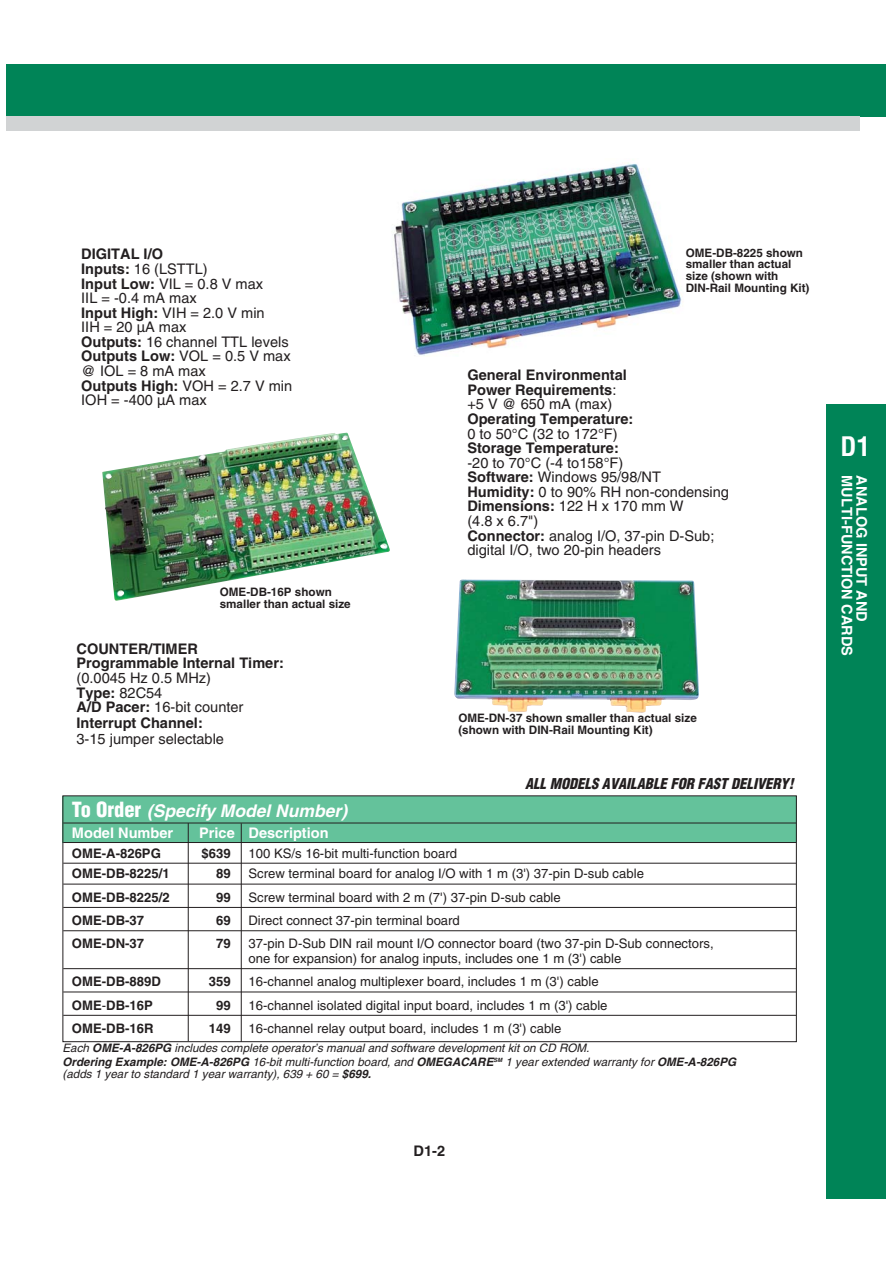
<style>
.page{position:relative;width:893px;height:1263px;background:#fff}
.page>*{position:absolute;margin:0;border:0;box-sizing:border-box;transform-origin:0 0}
.t1{font:700 condensed 26.25px "Helvetica";color:#fff}
.t2{font:italic 700 17.55px "Helvetica";color:#fff}
.t3{font:14.55px/14.5px "Helvetica";color:#231f20}
.t4{font:700 14.55px/14.5px "Helvetica";color:#231f20}
.t5{font:700 14.55px "Helvetica";color:#fff}
.t6{font:italic 900 condensed 14.55px "Helvetica";color:#231f20}
.t7{font:13.05px/14.5px "Helvetica";color:#231f20}
.t8{font:700 13.05px "Helvetica";color:#231f20}
.t9{font:italic 11.7px/14.5px "Helvetica";color:#231f20}
.t10{font:700 11.7px/11.7px "Helvetica";color:#231f20}
.s1{font-weight:700}
.s2{font-weight:400}
.s3{font-weight:900;font-style:normal;font-stretch:condensed;font-size:20.4px}
</style>
<div class="page">
<div style="left:7px;top:64px;width:879px;height:52px;background:#008457"></div>
<div style="left:7px;top:116px;width:852px;height:15px;background:#d1d3d4"></div>
<div style="left:826px;top:404px;width:60px;height:795px;background:#008457"></div>
<div style="left:63px;top:796px;width:734px;height:47px;background:#64c29b"></div>
<div style="left:63px;top:795px;width:734px;height:247px;border:1px solid #231f20"></div>
<hr style="left:63px;top:823px;width:733px;height:1px;background:#231f20">
<hr style="left:63px;top:842px;width:733px;height:1px;background:#231f20">
<hr style="left:63px;top:863px;width:733px;height:1px;background:#231f20">
<hr style="left:63px;top:884px;width:733px;height:1px;background:#231f20">
<hr style="left:63px;top:907px;width:733px;height:1px;background:#231f20">
<hr style="left:63px;top:930px;width:733px;height:1px;background:#231f20">
<hr style="left:63px;top:968px;width:733px;height:1px;background:#231f20">
<hr style="left:63px;top:992px;width:733px;height:1px;background:#231f20">
<hr style="left:63px;top:1015px;width:733px;height:1px;background:#231f20">
<hr style="left:241px;top:823px;width:1px;height:219px;background:#231f20">
<hr style="left:188px;top:823px;width:1px;height:218px;background:#231f20">
<img style="left:394px;top:163px;width:288px;height:193px">
<img style="left:102px;top:433px;width:288px;height:168px">
<img style="left:454px;top:579px;width:245px;height:133px">
<p class="t3" style="left:81px;top:248px;width:212px"><span class="s1">DIGITAL I/O<br>Inputs:</span> 16 (LSTTL)<br><span class="s1">Input Low:</span> VIL = 0.8 V max<br>IIL = -0.4 mA max<br><span class="s1">Input High:</span> VIH = 2.0 V min<br>IIH = 20 μA max<br><span class="s1">Outputs:</span> 16 channel TTL levels<br><span class="s1">Outputs Low:</span> VOL = 0.5 V max @ IOL = 8 mA max<br><span class="s1">Outputs High:</span> VOH = 2.7 V min<br>IOH = -400 μA max</p>
<p class="t10" style="left:686px;top:248px;width:125px">OME-DB-8225 shown smaller than actual size (shown with<br>DIN-Rail Mounting Kit)</p>
<p class="t4" style="left:467px;top:369px;width:161px">General Environmental<br>Power Requirements<span class="s2">: +5 V @ 650 mA (max)</span></p>
<p class="t4" style="left:467px;top:413px;width:168px">Operating Temperature:</p>
<p class="t3" style="left:467px;top:428px;width:152px">0 to 50°C (32 to 172°F)</p>
<p class="t4" style="left:467px;top:442px;width:153px">Storage Temperature:</p>
<p class="t3" style="left:467px;top:457px;width:263px">-20 to 70°C (-4 to158°F)<br><span class="s1">Software:</span> Windows 95/98/NT<br><span class="s1">Humidity:</span> 0 to 90% RH non-condensing<br><span class="s1">Dimensions:</span> 122 H x 170 mm W<br>(4.8 x 6.7")<br><span class="s1">Connector:</span> analog I/O, 37-pin D-Sub; digital I/O, two 20-pin headers</p>
<p class="t10" style="left:220px;top:587px;width:132px">OME-DB-16P shown smaller than actual size</p>
<p class="t4" style="left:77px;top:643px;width:209px">COUNTER/TIMER<br>Programmable Internal Timer:</p>
<p class="t3" style="left:77px;top:672px;width:168px">(0.0045 Hz 0.5 MHz)<br><span class="s1">Type:</span> 82C54<br><span class="s1">A/D Pacer:</span> 16-bit counter</p>
<p class="t4" style="left:77px;top:717px;width:128px">Interrupt Channel:</p>
<p class="t3" style="left:77px;top:733px;width:149px">3-15 jumper selectable</p>
<p class="t10" style="left:458px;top:713px;width:240px">OME-DN-37 shown smaller than actual size (shown with DIN-Rail Mounting Kit)</p>
<p class="t6" style="left:525px;top:778px;width:273px">ALL MODELS AVAILABLE FOR FAST DELIVERY!</p>
<p class="t2" style="left:72px;top:805px;width:280px"><span class="s3">To O r d e r</span> (Specify Model Number)</p>
<p class="t5" style="left:72px;top:827px;width:103px">Model Number</p>
<p class="t5" style="left:199px;top:827px;width:131px">Price Description</p>
<p class="t8" style="left:72px;top:849px;width:90px">OME-A-826PG</p>
<p class="t8" style="left:202px;top:849px;width:31px">$639</p>
<p class="t7" style="left:248px;top:847px;width:210px">100 KS/s 16-bit multi-function board</p>
<p class="t8" style="left:72px;top:869px;width:99px">OME-DB-8225/1</p>
<p class="t8" style="left:216px;top:869px;width:16px">89</p>
<p class="t7" style="left:248px;top:868px;width:397px">Screw terminal board for analog I/O with 1 m (3') 37-pin D-sub cable</p>
<p class="t8" style="left:72px;top:892px;width:99px">OME-DB-8225/2</p>
<p class="t8" style="left:216px;top:892px;width:16px">99</p>
<p class="t7" style="left:248px;top:891px;width:314px">Screw terminal board with 2 m (7') 37-pin D-sub cable</p>
<p class="t8" style="left:72px;top:916px;width:74px">OME-DB-37</p>
<p class="t8" style="left:216px;top:916px;width:16px">69</p>
<p class="t7" style="left:248px;top:914px;width:213px">Direct connect 37-pin terminal board</p>
<p class="t8" style="left:72px;top:939px;width:74px">OME-DN-37</p>
<p class="t8" style="left:216px;top:939px;width:16px">79</p>
<p class="t7" style="left:248px;top:938px;width:467px">37-pin D-Sub DIN rail mount I/O connector board (two 37-pin D-Sub connectors, one for expansion) for analog inputs, includes one 1 m (3') cable</p>
<p class="t8" style="left:72px;top:977px;width:90px">OME-DB-889D</p>
<p class="t8" style="left:209px;top:977px;width:23px">359</p>
<p class="t7" style="left:248px;top:976px;width:352px">16-channel analog multiplexer board, includes 1 m (3') cable</p>
<p class="t8" style="left:72px;top:1000px;width:82px">OME<span class="s2">-</span>DB-16P</p>
<p class="t8" style="left:216px;top:1000px;width:16px">99</p>
<p class="t7" style="left:248px;top:999px;width:361px">16-channel isolated digital input board, includes 1 m (3') cable</p>
<p class="t8" style="left:72px;top:1024px;width:83px">OME-DB-16R</p>
<p class="t8" style="left:209px;top:1024px;width:23px">149</p>
<p class="t7" style="left:248px;top:1022px;width:314px">16-channel relay output board, includes 1 m (3') cable</p>
<p class="t9" style="left:62px;top:1042px;width:677px">Each <span class="s1">OME-A-826PG</span> includes complete operator’s manual and software development kit on CD ROM.<br><span class="s1">Ordering Example: OME-A-826PG</span> 16-bit multi-function board, and <span class="s1">OMEGACARE</span><sup>SM</sup> 1 year extended warranty for <span class="s1">OME-A-826PG</span></p>
<p class="t9" style="left:62px;top:1068px;width:312px">(adds 1 year to standard 1 year warranty), 639 + 60 = <span class="s1">$699.</span></p>
<p class="t4" style="left:414px;top:1145px;width:33px">D1-2</p>
<h1 class="t1" style="left:840px;top:437px;width:31px">D1</h1>
<p class="t5" style="left:852px;top:475px;width:182px;rotate:90deg">MULTI-FUNCTION CARDS</p>
<p class="t5" style="left:867px;top:475px;width:148px;rotate:90deg">ANALOG INPUT AND</p>
</div>
